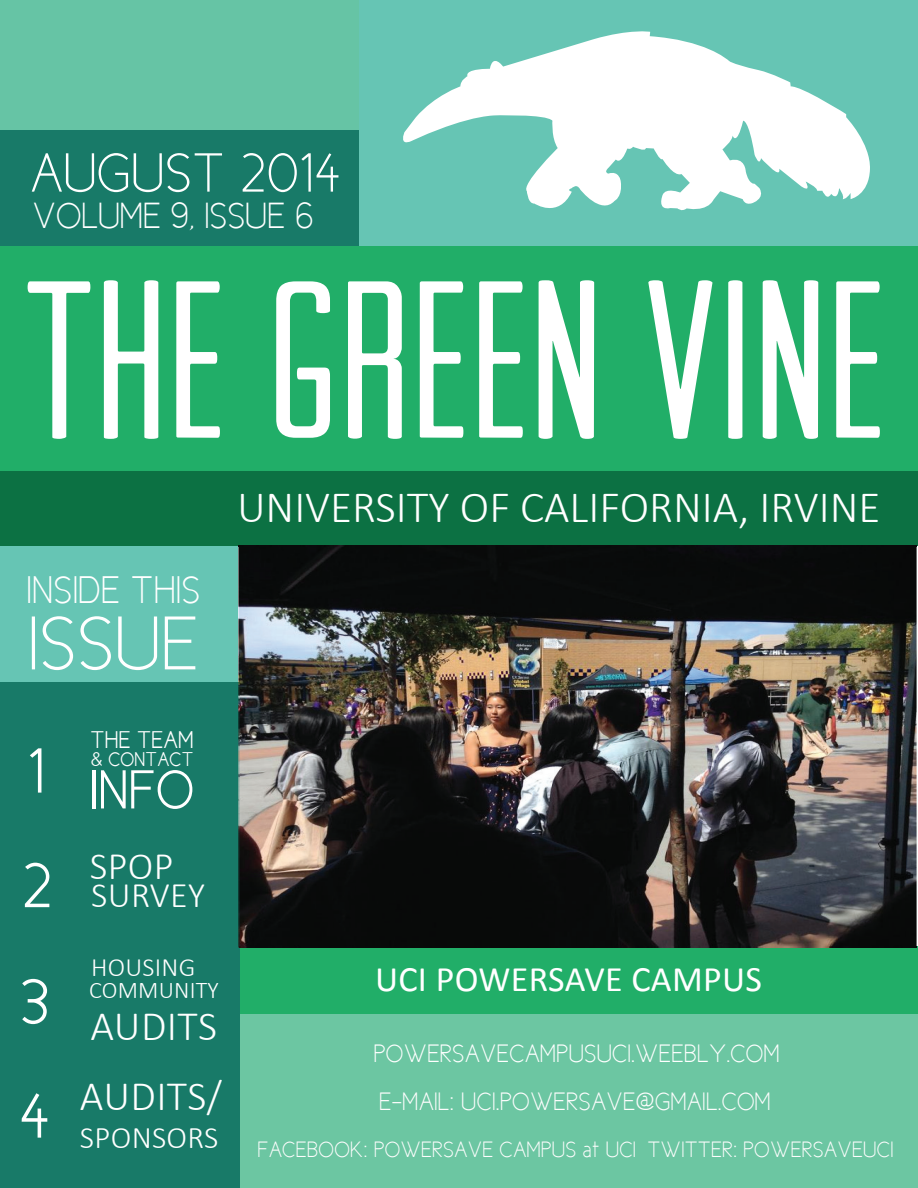
<style>
.page{position:relative;width:918px;height:1188px;background:#fff}
.page>*{position:absolute;margin:0;border:0;box-sizing:border-box;transform-origin:0 0}
.t1{font:225px "Arvil Sans";color:#fff}
.t2{font:76.5px "Cicle Fina";letter-spacing:.01em;color:#fff}
.t3{font:64.5px "Cicle Semi";color:#fff}
.t4{font:55.5px "Cicle Fina";letter-spacing:.01em;color:#fff}
.t5{font:55.2px "Cicle Semi";color:#fff}
.t6{font:300 45px "Calibri";color:#fff}
.t7{font:300 42px/69.4px "Calibri";letter-spacing:.01em;color:#fff}
.t8{font:39px "Cicle Fina";letter-spacing:.01em;color:#fff}
.t9{font:300 39px "Calibri";color:#fff}
.t10{font:36.9px "Cicle Fina";color:#fff}
.t11{font:36px "Calibri";letter-spacing:.01em;color:#fff}
.t12{font:300 36px "Calibri";letter-spacing:.01em;color:#fff}
.t13{font:300 31.5px "Calibri";letter-spacing:.01em;color:#fff}
.t14{font:300 26.55px "Calibri";letter-spacing:.01em;color:#fff}
.t15{font:25.5px "Cicle Fina";letter-spacing:.01em;color:#fdfdfd}
.t16{font:25.5px "Cicle Fina";letter-spacing:.01em;color:#fff}
.t17{font:24.45px "Cicle Semi";letter-spacing:.01em;color:#fff}
.t18{font:300 24px "Calibri";letter-spacing:.01em;color:#fff}
.t19{font:22.5px "Cicle Fina";letter-spacing:.01em;color:#fdfdfd}
.t20{font:20.1px "Cicle Semi";letter-spacing:.01em;color:#fff}
</style>
<div class="page">
<div style="left:0;top:545px;width:237px;height:157px;background:#66c5b4"></div>
<div style="left:170px;top:1001px;width:748px;height:187px;background:#6cc6a2"></div>
<div style="left:237px;top:947px;width:681px;height:67px;background:#21ae68"></div>
<div style="left:0;top:682px;width:240px;height:506px;background:#187a68"></div>
<div style="left:0;top:471px;width:918px;height:75px;background:#0c7143"></div>
<div style="left:0;top:0;width:369px;height:130px;background:#66c4a5"></div>
<div style="left:0;top:130px;width:360px;height:116px;background:#187a68"></div>
<div style="left:0;top:246px;width:918px;height:225px;background:#21ae68"></div>
<div style="left:360px;top:0;width:558px;height:246px;background:#66c5b4"></div>
<svg style="left:403px;top:31px;width:467px;height:180px;fill:#fff"></svg>
<img style="left:238px;top:545px;width:679px;height:402px">
<img style="left:240px;top:947px;width:677px;height:1px">
<img style="left:238px;top:682px;width:2px;height:265px">
<h3 class="t4" style="left:30px;top:144px;width:312px">AUGUST 2014</h3>
<h3 class="t10" style="left:32px;top:196px;width:282px">VOLUME 9, ISSUE 6</h3>
<h1 class="t1" style="left:23px;top:237px;width:865px">THE GREEN VINE</h1>
<h3 class="t8" style="left:27px;top:569px;width:175px">INSIDE THIS</h3>
<h2 class="t2" style="left:28px;top:603px;width:172px">ISSUE</h2>
<h3 class="t6" style="left:237px;top:479px;width:645px">UNIVERSITY OF CALIFORNIA, IRVINE</h3>
<h3 class="t3" style="left:28px;top:737px;width:18px">1</h3>
<h3 class="t3" style="left:22px;top:852px;width:32px">2</h3>
<h3 class="t3" style="left:21px;top:968px;width:29px">3</h3>
<h3 class="t3" style="left:20px;top:1082px;width:32px">4</h3>
<p class="t17" style="left:91px;top:727px;width:105px">THE TEAM</p>
<p class="t20" style="left:91px;top:749px;width:104px">&amp; CONTACT</p>
<h3 class="t5" style="left:91px;top:761px;width:105px">INFO</h3>
<h3 class="t9" style="left:90px;top:842px;width:85px">SPOP</h3>
<h3 class="t12" style="left:91px;top:873px;width:115px">SURVEY</h3>
<p class="t14" style="left:91px;top:950px;width:106px">HOUSING</p>
<p class="t18" style="left:89px;top:976px;width:131px">COMMUNITY</p>
<h3 class="t7" style="left:80px;top:990px;width:144px">AUDITS<br>AUDITS/</h3>
<h3 class="t13" style="left:80px;top:1118px;width:140px">SPONSORS</h3>
<h3 class="t11" style="left:375px;top:956px;width:389px">UCI POWERSAVE CAMPUS</h3>
<p class="t16" style="left:374px;top:1040px;width:408px">POWERSAVECAMPUSUCI.WEEBLY.COM</p>
<p class="t15" style="left:379px;top:1088px;width:393px">E-MAIL: UCI.POWERSAVE@GMAIL.COM</p>
<p class="t19" style="left:258px;top:1138px;width:637px">FACEBOOK: POWERSAVE CAMPUS at UCI TWITTER: POWERSAVEUCI</p>
</div>
